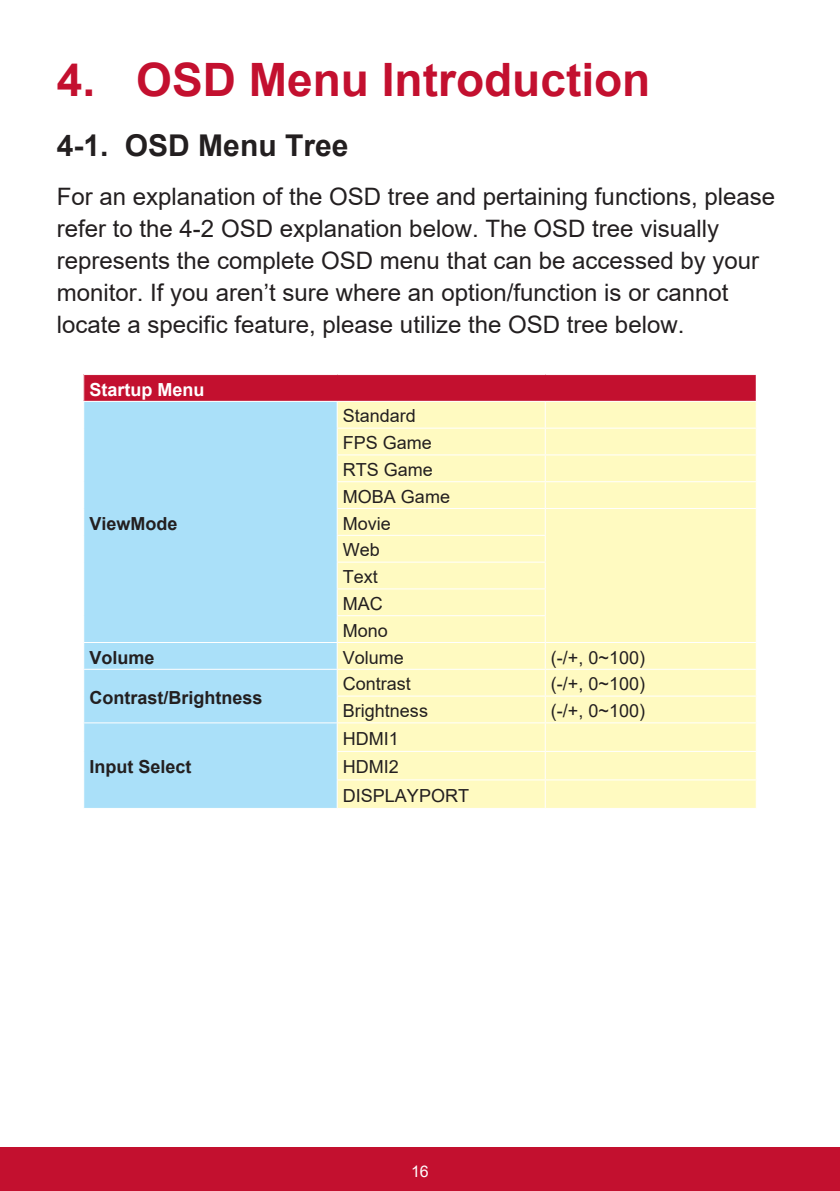
<style>
.page{position:relative;width:840px;height:1191px;background:#fff}
.page>*{position:absolute;margin:0;border:0;box-sizing:border-box;transform-origin:0 0}
.t1{font:700 46px "Arial";color:#c3102f}
.t2{font:700 30px "Arial";color:#231f20}
.t3{font:24px/32px "Arial";color:#231f20}
.t4{font:18px/26.8px "Arial";color:#231f20}
.t5{font:700 18px "Arial";color:#231f20}
.t6{font:700 18px "Arial";color:#fff}
.t7{font:16px "Arial";color:#fff}
</style>
<div class="page">
<div style="left:0;top:1147px;width:839px;height:44px;background:#c3102f"></div>
<div style="left:84px;top:374px;width:671px;height:27px;background:#c3102f"></div>
<div style="left:84px;top:402px;width:252px;height:406px;background:#aae0f9"></div>
<div style="left:337px;top:402px;width:418px;height:406px;background:#fffac1"></div>
<hr style="left:83px;top:374px;width:254px;height:1px;background:#fff">
<hr style="left:337px;top:374px;width:208px;height:1px;background:#fff">
<hr style="left:545px;top:374px;width:211px;height:1px;background:#fff">
<hr style="left:336px;top:427px;width:209px;height:1px;background:#fff">
<hr style="left:545px;top:427px;width:211px;height:1px;background:#fff">
<hr style="left:336px;top:454px;width:209px;height:1px;background:#fff">
<hr style="left:545px;top:454px;width:211px;height:1px;background:#fff">
<hr style="left:336px;top:481px;width:209px;height:1px;background:#fff">
<hr style="left:545px;top:481px;width:211px;height:1px;background:#fff">
<hr style="left:336px;top:508px;width:209px;height:1px;background:#fff">
<hr style="left:545px;top:508px;width:211px;height:1px;background:#fff">
<hr style="left:336px;top:535px;width:209px;height:1px;background:#fff">
<hr style="left:336px;top:561px;width:209px;height:1px;background:#fff">
<hr style="left:336px;top:588px;width:209px;height:1px;background:#fff">
<hr style="left:336px;top:615px;width:209px;height:1px;background:#fff">
<hr style="left:83px;top:642px;width:254px;height:1px;background:#fff">
<hr style="left:337px;top:642px;width:208px;height:1px;background:#fff">
<hr style="left:545px;top:642px;width:211px;height:1px;background:#fff">
<hr style="left:83px;top:669px;width:254px;height:1px;background:#fff">
<hr style="left:337px;top:669px;width:208px;height:1px;background:#fff">
<hr style="left:545px;top:669px;width:211px;height:1px;background:#fff">
<hr style="left:336px;top:695px;width:209px;height:1px;background:#fff">
<hr style="left:545px;top:695px;width:211px;height:1px;background:#fff">
<hr style="left:83px;top:722px;width:254px;height:1px;background:#fff">
<hr style="left:337px;top:722px;width:208px;height:1px;background:#fff">
<hr style="left:545px;top:722px;width:211px;height:1px;background:#fff">
<hr style="left:336px;top:751px;width:209px;height:1px;background:#fff">
<hr style="left:545px;top:751px;width:211px;height:1px;background:#fff">
<svg style="left:83px;top:375px;width:1px;height:26px"></svg>
<hr style="left:336px;top:779px;width:209px;height:1px;background:#fff">
<svg style="left:336px;top:402px;width:1px;height:406px"></svg>
<hr style="left:545px;top:779px;width:211px;height:1px;background:#fff">
<svg style="left:544px;top:402px;width:1px;height:406px"></svg>
<svg style="left:755px;top:375px;width:1px;height:433px"></svg>
<h1 class="t1" style="left:57px;top:48px;width:594px">4. OSD Menu Introduction</h1>
<p class="t2" style="left:57px;top:124px;width:293px">4-1. OSD Menu Tree</p>
<p class="t3" style="left:57px;top:180px;width:719px">For an explanation of the OSD tree and pertaining functions, please refer to the 4-2 OSD explanation below. The OSD tree visually represents the complete OSD menu that can be accessed by your monitor. If you aren’t sure where an option/function is or cannot locate a specific feature, please utilize the OSD tree below.</p>
<p class="t6" style="left:89px;top:377px;width:117px">Startup Menu</p>
<p class="t5" style="left:89px;top:510px;width:90px">ViewMode</p>
<p class="t4" style="left:343px;top:402px;width:109px">Standard<br>FPS Game<br>RTS Game<br>MOBA Game<br>Movie<br>Web<br>Text<br>MAC<br>Mono</p>
<p class="t5" style="left:89px;top:644px;width:67px">Volume</p>
<p class="t4" style="left:343px;top:644px;width:63px">Volume</p>
<p class="t4" style="left:550px;top:644px;width:96px">(-/+, 0~100)</p>
<p class="t5" style="left:89px;top:685px;width:175px">Contrast/Brightness</p>
<p class="t4" style="left:343px;top:670px;width:70px">Contrast</p>
<p class="t4" style="left:550px;top:670px;width:96px">(-/+, 0~100)</p>
<p class="t4" style="left:343px;top:697px;width:87px">Brightness</p>
<p class="t4" style="left:550px;top:697px;width:96px">(-/+, 0~100)</p>
<p class="t5" style="left:89px;top:754px;width:104px">Input Select</p>
<p class="t4" style="left:343px;top:724px;width:128px;line-height:28.4px">HDMI1<br>HDMI2<br>DISPLAYPORT</p>
<p class="t7" style="left:411px;top:1160px;width:19px">16</p>
</div>
